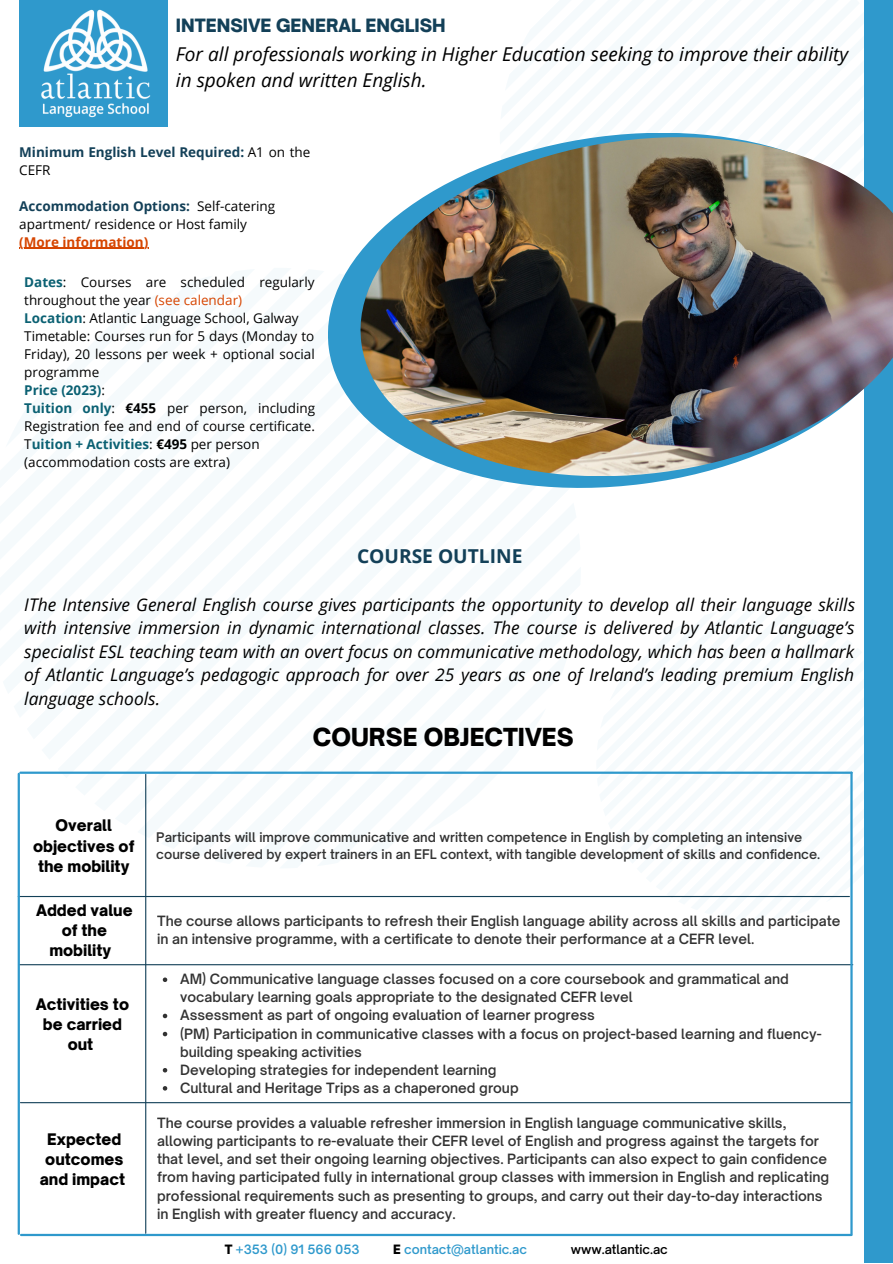
<style>
.page{position:relative;width:893px;height:1264px;background:#fff}
.page>*{position:absolute;margin:0;border:0;box-sizing:border-box;transform-origin:0 0}
.t1{font:900 23.7px "Open Sauce One";color:#000}
.t2{font:700 19.2px "Open Sans";color:#134058}
.t3{font:italic 19.05px/25.8px "Open Sans";color:#000}
.t4{font:900 17.55px "Open Sauce One";color:#134058}
.t5{font:italic 17.4px/23.5px "Open Sans";color:#000;text-align:justify}
.t6{font:900 15.3px/20.4px "Open Sauce One";color:#000;text-align:center}
.t7{font:600 13.5px/18.1px "Open Sauce One";color:#000}
.t8{font:13.5px/18px "Open Sans";color:#000}
.t9{font:700 13.5px/18px "Open Sans";color:#134058}
.t10{font:700 13.5px "Open Sans";color:#d64501}
.t11{font:600 12.75px/17px "Open Sauce One";color:#000}
.t12{font:600 12.3px "Open Sauce One";color:#2f99cc}
.t13{font:600 12.3px "Open Sauce One";color:#000}
.s1{font-weight:400;color:#000}
.s2{font-weight:700;color:#134058}
.s3{font-weight:700;color:#0b6173}
.s4{color:#d64501}
.s5{font-weight:700}
.s6{font-weight:900;color:#000}
</style>
<div class="page">
<svg style="left:596px;top:771px;width:257px;height:149px"></svg>
<div style="left:19px;top:0;width:149px;height:126px;background:#2f99cc"></div>
<div style="left:864px;top:0;width:28px;height:1262px;background:#2f99cc"></div>
<img style="left:30px;top:9px;width:127px;height:118px">
<svg style="left:328px;top:133px;width:396px;height:354px"></svg>
<img style="left:360px;top:137px;width:532px;height:339px">
<svg style="left:163px;top:977px;width:4px;height:5px"></svg>
<svg style="left:163px;top:1013px;width:4px;height:5px"></svg>
<svg style="left:163px;top:1031px;width:4px;height:5px"></svg>
<svg style="left:163px;top:1068px;width:4px;height:4px"></svg>
<svg style="left:163px;top:1086px;width:4px;height:4px"></svg>
<hr style="left:20px;top:771px;width:831px;height:2px;background:#2f99cc">
<hr style="left:18px;top:896px;width:831px;height:1px;background:#134058">
<hr style="left:19px;top:964px;width:833px;height:1px;background:#134058">
<hr style="left:20px;top:1102px;width:831px;height:1px;background:#134058">
<hr style="left:21px;top:1233px;width:830px;height:2px;background:#2f99cc">
<hr style="left:145px;top:774px;width:1px;height:459px;background:#134058">
<hr style="left:850px;top:772px;width:2px;height:462px;background:#2f99cc">
<hr style="left:18px;top:773px;width:2px;height:460px;background:#2f99cc">
<hr style="left:24px;top:248px;width:120px;height:1px;background:#d64501">
<p class="t4" style="left:176px;top:15px;width:271px">INTENSIVE GENERAL ENGLISH</p>
<h3 class="t3" style="left:176px;top:40px;width:673px">For all professionals working in Higher Education seeking to improve their ability in spoken and written English.</h3>
<p class="t9" style="left:19px;top:142px;width:292px">Minimum English Level Required: <span class="s1">A1 on the<br>CEFR</span></p>
<p class="t8" style="left:19px;top:196px;width:257px"><span class="s2">Accommodation Options:</span> Self-catering apartment/ residence or Host family</p>
<p class="t10" style="left:19px;top:232px;width:131px">(More information)</p>
<p class="t8" style="left:24px;top:272px;width:292px"><span class="s3">Dates</span>: Courses are scheduled regularly throughout the year <span class="s4">(see calendar)<br></span><span class="s3">Location</span>: Atlantic Language School, Galway Timetable: Courses run for 5 days (Monday to Friday), 20 lessons per week + optional social programme<br><span class="s3">Price (2023)</span>:<br><span class="s3">Tuition only</span>: <span class="s5">€455</span> per person, including Registration fee and end of course certificate.<br>T<span class="s3">uition + Activities</span>: <span class="s5">€495</span> per person (accommodation costs are extra)</p>
<h2 class="t2" style="left:357px;top:543px;width:167px">COURSE OUTLINE</h2>
<p class="t5" style="left:24px;top:592px;width:832px">IThe Intensive General English course gives participants the opportunity to develop all their language skills with intensive immersion in dynamic international classes. The course is delivered by Atlantic Language’s specialist ESL teaching team with an overt focus on communicative methodology, which has been a hallmark of Atlantic Language’s pedagogic approach for over 25 years as one of Ireland’s leading premium English language schools.</p>
<h1 class="t1" style="left:313px;top:722px;width:262px">COURSE OBJECTIVES</h1>
<p class="t6" style="left:33px;top:815px;width:103px">Overall objectives of the mobility</p>
<p class="t6" style="left:36px;top:899px;width:98px">Added value of the mobility</p>
<p class="t6" style="left:36px;top:993px;width:95px">Activities to be carried out</p>
<p class="t6" style="left:40px;top:1128px;width:87px">Expected outcomes and impact</p>
<p class="t11" style="left:156px;top:829px;width:665px">Participants will improve communicative and written competence in English by completing an intensive course delivered by expert trainers in an EFL context, with tangible development of skills and confidence.</p>
<p class="t7" style="left:157px;top:912px;width:684px">The course allows participants to refresh their English language ability across all skills and participate in an intensive programme, with a certificate to denote their performance at a CEFR level.</p>
<p class="t7" style="left:180px;top:970px;width:643px">AM) Communicative language classes focused on a core coursebook and grammatical and vocabulary learning goals appropriate to the designated CEFR level<br>Assessment as part of ongoing evaluation of learner progress<br>(PM) Participation in communicative classes with a focus on project-based learning and fluency&shy;building speaking activities<br>Developing strategies for independent learning<br>Cultural and Heritage Trips as a chaperoned group</p>
<p class="t7" style="left:157px;top:1113px;width:673px">The course provides a valuable refresher immersion in English language communicative skills, allowing participants to re-evaluate their CEFR level of English and progress against the targets for that level, and set their ongoing learning objectives. Participants can also expect to gain confidence from having participated fully in international group classes with immersion in English and replicating professional requirements such as presenting to groups, and carry out their day-to-day interactions in English with greater fluency and accuracy.</p>
<p class="t12" style="left:225px;top:1241px;width:136px"><span class="s6">T</span> +353 (0) 91 566 053</p>
<p class="t12" style="left:393px;top:1241px;width:135px"><span class="s6">E</span> contact@atlantic.ac</p>
<p class="t13" style="left:570px;top:1241px;width:99px">www.atlantic.ac</p>
</div>
